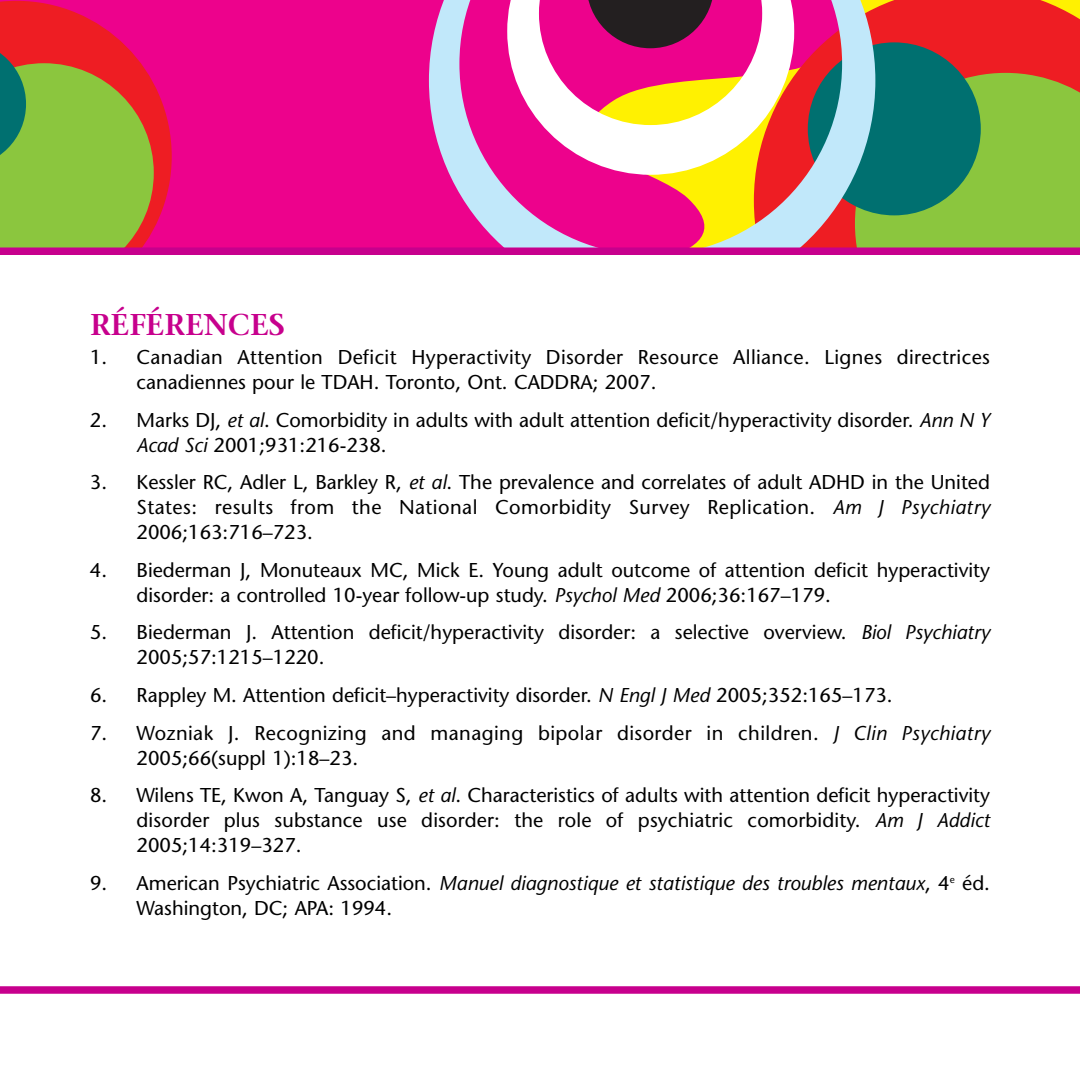
<style>
.page{position:relative;width:1080px;height:1080px;background:#fff}
.page>*{position:absolute;margin:0;border:0;box-sizing:border-box;transform-origin:0 0}
.t1{font:600 30px "Stone Serif";color:#c7008d}
.t2{font:20px/25px "Stone Sans";color:#000}
.t3{font:20px/25px "Stone Sans";letter-spacing:.02em;color:#000}
.s1{font-style:italic}
</style>
<div class="page">
<div style="left:0;top:986px;width:1080px;height:8px;background:#c7008d"></div>
<div style="left:172px;top:0;width:257px;height:248px;background:#ed028c"></div>
<svg style="left:0;top:0;width:172px;height:248px;background:#ad7844"></svg>
<div style="left:875px;top:0;width:205px;height:73px;background:#ee1d23"></div>
<div style="left:875px;top:73px;width:205px;height:175px;background:#8bc63e"></div>
<div style="left:808px;top:42px;width:173px;height:173px;background:#007070;border-radius:50%"></div>
<svg style="left:429px;top:0;width:446px;height:248px;background:#d06e9b"></svg>
<svg style="left:507px;top:0;width:287px;height:175px"></svg>
<svg style="left:587px;top:0;width:127px;height:48px;background:#5a173d"></svg>
<div style="left:0;top:248px;width:1080px;height:7px;background:#c7008d"></div>
<h1 class="t1" style="left:90px;top:313px;width:197px">RÉFÉRENCES</h1>
<p class="t3" style="left:137px;top:347px;width:855px;text-indent:-47px">1. Canadian Attention Deficit Hyperactivity Disorder Resource Alliance. Lignes directrices canadiennes pour le TDAH. Toronto, Ont. CADDRA; 2007.</p>
<p class="t2" style="left:137px;top:409px;width:855px;text-indent:-47px">2. Marks DJ, <span class="s1">et al</span>. Comorbidity in adults with adult attention deficit/hyperactivity disorder. <span class="s1">Ann N Y<br>Acad Sci</span> 2001;931:216-238.</p>
<p class="t2" style="left:137px;top:472px;width:855px;text-align:justify;text-indent:-47px">3. Kessler RC, Adler L, Barkley R, <span class="s1">et al</span>. The prevalence and correlates of adult ADHD in the United States: results from the National Comorbidity Survey Replication. <span class="s1">Am J Psychiatry </span>2006;163:716–723.</p>
<p class="t2" style="left:137px;top:559px;width:855px;text-indent:-47px">4. Biederman J, Monuteaux MC, Mick E. Young adult outcome of attention deficit hyperactivity disorder: a controlled 10-year follow-up study. <span class="s1">Psychol Med</span> 2006;36:167–179.</p>
<p class="t2" style="left:137px;top:622px;width:855px;text-indent:-47px">5. Biederman J. Attention deficit/hyperactivity disorder: a selective overview. <span class="s1">Biol Psychiatry<br></span>2005;57:1215–1220.</p>
<p class="t2" style="left:90px;top:685px;width:804px">6. Rappley M. Attention deficit–hyperactivity disorder. <span class="s1">N Engl J Med</span> 2005;352:165–173.</p>
<p class="t3" style="left:137px;top:722px;width:855px;text-indent:-47px">7. Wozniak J. Recognizing and managing bipolar disorder in children. <span class="s1">J Clin Psychiatry<br></span>2005;66(suppl 1):18–23.</p>
<p class="t2" style="left:137px;top:785px;width:855px;text-align:justify;text-indent:-47px">8. Wilens TE, Kwon A, Tanguay S, <span class="s1">et al</span>. Characteristics of adults with attention deficit hyperactivity disorder plus substance use disorder: the role of psychiatric comorbidity. <span class="s1">Am J Addict </span>2005;14:319–327.</p>
<p class="t2" style="left:137px;top:872px;width:855px;text-indent:-46px">9. American Psychiatric Association. <span class="s1">Manuel diagnostique et statistique des troubles mentaux</span>, 4<sup>e</sup> éd.<br>Washington, DC; APA: 1994.</p>
</div>
